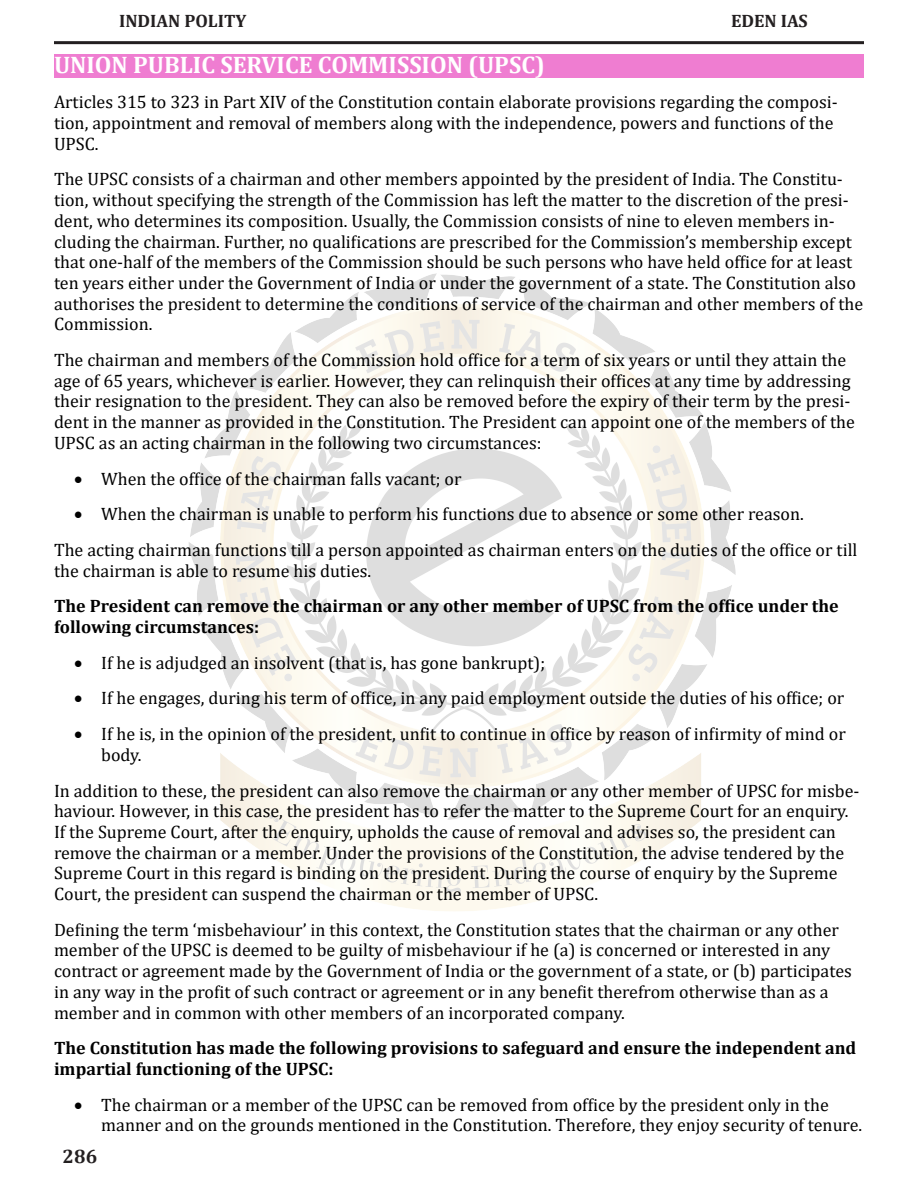
<style>
.page{position:relative;width:918px;height:1188px;background:#fff}
.page>*{position:absolute;margin:0;border:0;box-sizing:border-box;transform-origin:0 0}
.t1{font:700 24px "Cambria";color:#fff}
.t2{font:700 19.5px "Cambria";color:#231f20}
.t3{font:18px/20.7px "Cambria";color:#000}
.t4{font:700 18px/20.7px "Cambria";color:#000}
.t5{font:700 18px "Cambria";color:#231f20}
</style>
<div class="page">
<img style="left:188px;top:273px;width:548px;height:638px">
<hr style="left:54px;top:41px;width:810px;height:3px;background:#231f20">
<div style="left:54px;top:54px;width:810px;height:24px;background:#ef7dd1"></div>
<p class="t5" style="left:119px;top:9px;width:129px">INDIAN POLITY</p>
<p class="t5" style="left:731px;top:9px;width:78px">EDEN IAS</p>
<p class="t1" style="left:54px;top:48px;width:492px">UNION PUBLIC SERVICE COMMISSION (UPSC)</p>
<p class="t3" style="left:54px;top:92px;width:785px">Articles 315 to 323 in Part XIV of the Constitution contain elaborate provisions regarding the composi&shy;tion, appointment and removal of members along with the independence, powers and functions of the<br>UPSC.</p>
<p class="t3" style="left:54px;top:169px;width:811px">The UPSC consists of a chairman and other members appointed by the president of India. The Constitu&shy;tion, without specifying the strength of the Commission has left the matter to the discretion of the presi&shy;dent, who determines its composition. Usually, the Commission consists of nine to eleven members in&shy;cluding the chairman. Further, no qualifications are prescribed for the Commission’s membership except that one-half of the members of the Commission should be such persons who have held office for at least ten years either under the Government of India or under the government of a state. The Constitution also authorises the president to determine the conditions of service of the chairman and other members of the Commission.</p>
<p class="t3" style="left:54px;top:350px;width:802px">The chairman and members of the Commission hold office for a term of six years or until they attain the age of 65 years, whichever is earlier. However, they can relinquish their offices at any time by addressing their resignation to the president. They can also be removed before the expiry of their term by the presi&shy;dent in the manner as provided in the Constitution. The President can appoint one of the members of the UPSC as an acting chairman in the following two circumstances:</p>
<p class="t3" style="left:74px;top:468px;width:389px">• When the office of the chairman falls vacant; or</p>
<p class="t3" style="left:74px;top:504px;width:731px">• When the chairman is unable to perform his functions due to absence or some other reason.</p>
<p class="t3" style="left:54px;top:539px;width:805px">The acting chairman functions till a person appointed as chairman enters on the duties of the office or till the chairman is able to resume his duties.</p>
<p class="t4" style="left:54px;top:595px;width:786px">The President can remove the chairman or any other member of UPSC from the office under the following circumstances:</p>
<p class="t3" style="left:74px;top:652px;width:472px">• If he is adjudged an insolvent (that is, has gone bankrupt);</p>
<p class="t3" style="left:74px;top:688px;width:772px">• If he engages, during his term of office, in any paid employment outside the duties of his office; or</p>
<p class="t3" style="left:101px;top:724px;width:746px;text-indent:-27px">• If he is, in the opinion of the president, unfit to continue in office by reason of infirmity of mind or body.</p>
<p class="t3" style="left:54px;top:780px;width:807px">In addition to these, the president can also remove the chairman or any other member of UPSC for misbe&shy;haviour. However, in this case, the president has to refer the matter to the Supreme Court for an enquiry.<br>If the Supreme Court, after the enquiry, upholds the cause of removal and advises so, the president can remove the chairman or a member. Under the provisions of the Constitution, the advise tendered by the Supreme Court in this regard is binding on the president. During the course of enquiry by the Supreme Court, the president can suspend the chairman or the member of UPSC.</p>
<p class="t3" style="left:54px;top:919px;width:799px">Defining the term ‘misbehaviour’ in this context, the Constitution states that the chairman or any other member of the UPSC is deemed to be guilty of misbehaviour if he (a) is concerned or interested in any contract or agreement made by the Government of India or the government of a state, or (b) participates in any way in the profit of such contract or agreement or in any benefit therefrom otherwise than as a member and in common with other members of an incorporated company.</p>
<p class="t4" style="left:54px;top:1037px;width:804px">The Constitution has made the following provisions to safeguard and ensure the independent and impartial functioning of the UPSC:</p>
<p class="t3" style="left:101px;top:1094px;width:763px;text-indent:-27px">• The chairman or a member of the UPSC can be removed from office by the president only in the manner and on the grounds mentioned in the Constitution. Therefore, they enjoy security of tenure.</p>
<p class="t2" style="left:63px;top:1142px;width:36px">286</p>
</div>
